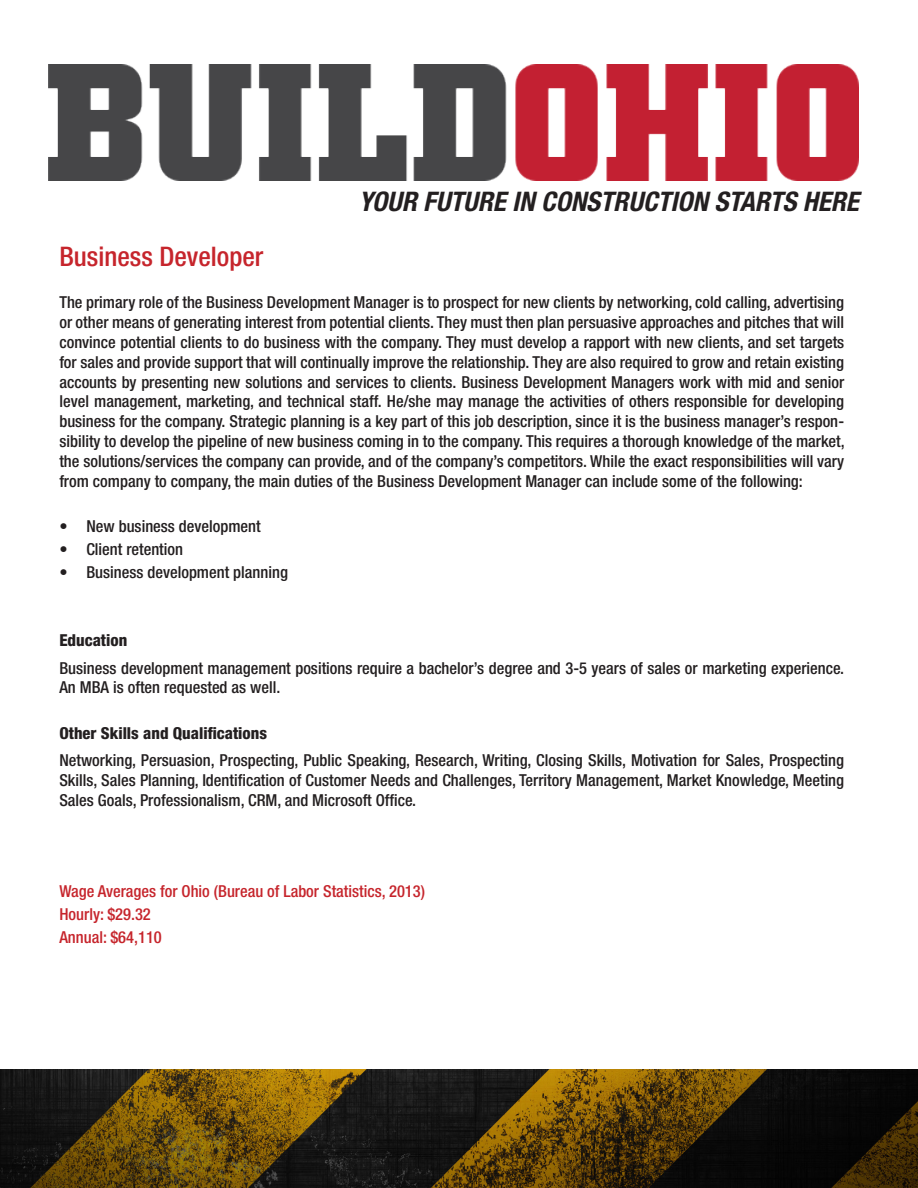
<style>
.page{position:relative;width:918px;height:1188px;background:#fff}
.page>*{position:absolute;margin:0;border:0;box-sizing:border-box;transform-origin:0 0}
.t1{font:italic 700 condensed 27px "Helvetica Neue LT Std";color:#231f20}
.t2{font:500 condensed 27px "Helvetica Neue LT Std";color:#c6252c}
.t3{font:500 condensed 16.5px/19.8px "Helvetica Neue LT Std";color:#231f20;text-align:justify}
.t4{font:500 condensed 16.5px "Helvetica Neue LT Std";color:#c6252c}
.t5{font:800 condensed 16.5px "Helvetica Neue LT Std";color:#231f20}
</style>
<div class="page">
<img style="left:49px;top:65px;width:810px;height:116px">
<img style="left:0;top:1069px;width:918px;height:119px">
<p class="t1" style="left:359px;top:185px;width:502px">YOUR FUTURE IN CONSTRUCTION STARTS HERE</p>
<p class="t2" style="left:59px;top:240px;width:205px">Business Developer</p>
<p class="t3" style="left:59px;top:293px;width:787px">The primary role of the Business Development Manager is to prospect for new clients by networking, cold calling, advertising or other means of generating interest from potential clients. They must then plan persuasive approaches and pitches that will convince potential clients to do business with the company. They must develop a rapport with new clients, and set targets for sales and provide support that will continually improve the relationship. They are also required to grow and retain existing accounts by presenting new solutions and services to clients. Business Development Managers work with mid and senior level management, marketing, and technical staff. He/she may manage the activities of others responsible for developing business for the company. Strategic planning is a key part of this job description, since it is the business manager’s respon&shy;sibility to develop the pipeline of new business coming in to the company. This requires a thorough knowledge of the market, the solutions/services the company can provide, and of the company’s competitors. While the exact responsibilities will vary from company to company, the main duties of the Business Development Manager can include some of the following:</p>
<p class="t3" style="left:59px;top:516px;width:203px">• New business development</p>
<p class="t3" style="left:59px;top:539px;width:125px">• Client retention</p>
<p class="t3" style="left:59px;top:562px;width:230px">• Business development planning</p>
<p class="t5" style="left:59px;top:630px;width:69px">Education</p>
<p class="t3" style="left:59px;top:658px;width:786px">Business development management positions require a bachelor’s degree and 3-5 years of sales or marketing experience.<br>An MBA is often requested as well.</p>
<p class="t5" style="left:59px;top:723px;width:209px">Other Skills and Qualifications</p>
<p class="t3" style="left:59px;top:750px;width:786px">Networking, Persuasion, Prospecting, Public Speaking, Research, Writing, Closing Skills, Motivation for Sales, Prospecting Skills, Sales Planning, Identification of Customer Needs and Challenges, Territory Management, Market Knowledge, Meeting Sales Goals, Professionalism, CRM, and Microsoft Office.</p>
<p class="t4" style="left:59px;top:881px;width:367px">Wage Averages for Ohio (Bureau of Labor Statistics, 2013)</p>
<p class="t4" style="left:59px;top:904px;width:93px">Hourly: $29.32</p>
<p class="t4" style="left:59px;top:927px;width:104px">Annual: $64,110</p>
</div>
